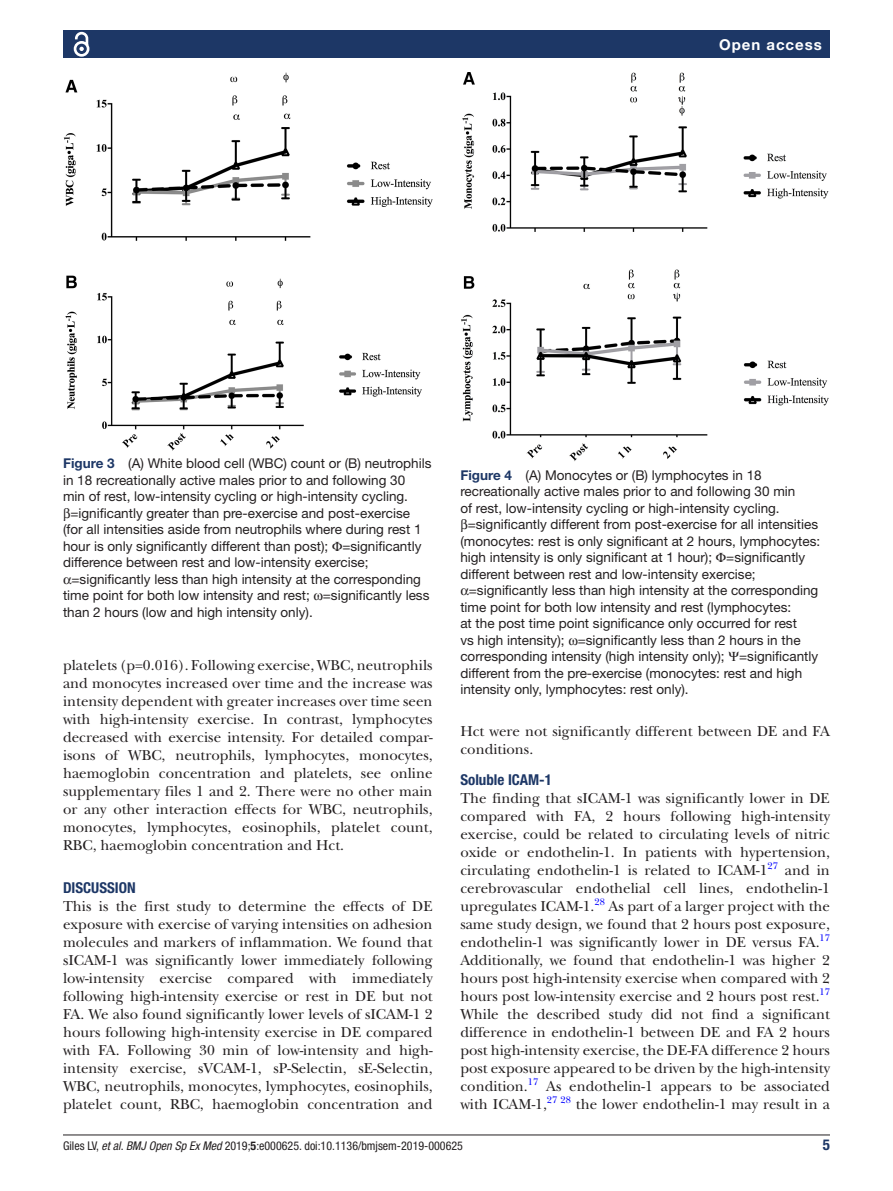
<style>
.page{position:relative;width:893px;height:1191px;background:#fff}
.page>*{position:absolute;margin:0;border:0;box-sizing:border-box;transform-origin:0 0}
.t1{font:15px/18px "New Baskerville";color:#231f20;text-align:justify}
.t2{font:700 condensed 15px "Helvetica Neue LT Std";color:#1d3766}
.t3{font:700 15px "Helvetica Neue LT Std";letter-spacing:.065em;color:#fff}
.t4{font:13.5px "Helvetica Neue LT Std";color:#231f20}
.t5{font:condensed 12px "Helvetica Neue LT Std";color:#231f20}
.t6{font:9.9px "New Baskerville";color:#00f}
.s1{font-weight:700;color:#1d3766}
.s2{font-style:italic}
.s3{font-weight:700}
</style>
<div class="page">
<hr style="left:63px;top:1134px;width:767px;height:1px;background:#231f20">
<div style="left:63px;top:31px;width:767px;height:27px;background:#1d3766"></div>
<svg style="left:73px;top:31px;width:17px;height:26px"></svg>
<img style="left:63px;top:73px;width:370px;height:377px">
<img style="left:461px;top:73px;width:368px;height:388px">
<p class="t3" style="left:719px;top:35px;width:104px">Open access</p>
<p class="t4" style="left:63px;top:455px;width:370px"><span class="s1">Figure 3</span> (A) White blood cell (WBC) count or (B) neutrophils</p>
<p class="t4" style="left:63px;top:472px;width:344px">in 18 recreationally active males prior to and following 30</p>
<p class="t4" style="left:63px;top:488px;width:347px">min of rest, low-intensity cycling or high-intensity cycling.</p>
<p class="t4" style="left:70px;top:505px;width:341px">=ignificantly greater than pre-exercise and post-exercise</p>
<p class="t4" style="left:63px;top:521px;width:360px">(for all intensities aside from neutrophils where during rest 1</p>
<p class="t4" style="left:63px;top:538px;width:360px">hour is only significantly different than post); =significantly</p>
<p class="t4" style="left:63px;top:554px;width:307px">difference between rest and low-intensity exercise;</p>
<p class="t4" style="left:72px;top:571px;width:351px">=significantly less than high intensity at the corresponding</p>
<p class="t4" style="left:63px;top:587px;width:368px">time point for both low intensity and rest; =significantly less</p>
<p class="t4" style="left:63px;top:604px;width:251px">than 2 hours (low and high intensity only).</p>
<p class="t1" style="left:63px;top:656px;width:371px">platelets (p=0.016). Following exercise, WBC, neutrophils and monocytes increased over time and the increase was intensity dependent with greater increases over time seen with high-intensity exercise. In contrast, lymphocytes decreased with exercise intensity. For detailed compar&shy;isons of WBC, neutrophils, lymphocytes, monocytes, haemoglobin concentration and platelets, see online supplementary files 1 and 2. There were no other main or any other interaction effects for WBC, neutrophils, monocytes, lymphocytes, eosinophils, platelet count, RBC, haemoglobin concentration and Hct.</p>
<p class="t2" style="left:63px;top:879px;width:8px">DISC</p>
<p class="t2" style="left:91px;top:879px;width:46px">USSION</p>
<p class="t1" style="left:63px;top:897px;width:371px">This is the first study to determine the effects of DE exposure with exercise of varying intensities on adhesion molecules and markers of inflammation. We found that sICAM-1 was significantly lower immediately following low-intensity exercise compared with immediately following high-intensity exercise or rest in DE but not FA. We also found significantly lower levels of sICAM-1 2 hours following high-intensity exercise in DE compared with FA. Following 30 min of low-intensity and high&shy;intensity exercise, sVCAM-1, sP-Selectin, sE-Selectin, WBC, neutrophils, monocytes, lymphocytes, eosinophils, platelet count, RBC, haemoglobin concentration and</p>
<p class="t4" style="left:460px;top:467px;width:303px"><span class="s1">Figure 4</span> (A) Monocytes or (B) lymphocytes in 18</p>
<p class="t4" style="left:460px;top:483px;width:337px">recreationally active males prior to and following 30 min</p>
<p class="t4" style="left:460px;top:500px;width:321px">of rest, low-intensity cycling or high-intensity cycling.</p>
<p class="t4" style="left:468px;top:516px;width:352px">=significantly different from post-exercise for all intensities</p>
<p class="t4" style="left:460px;top:533px;width:361px">(monocytes: rest is only significant at 2 hours, lymphocytes:</p>
<p class="t4" style="left:460px;top:549px;width:346px">high intensity is only significant at 1 hour); =significantly</p>
<p class="t4" style="left:460px;top:566px;width:297px">different between rest and low-intensity exercise;</p>
<p class="t4" style="left:469px;top:582px;width:351px">=significantly less than high intensity at the corresponding</p>
<p class="t4" style="left:460px;top:598px;width:332px">time point for both low intensity and rest (lymphocytes:</p>
<p class="t4" style="left:460px;top:615px;width:338px">at the post time point significance only occurred for rest</p>
<p class="t4" style="left:460px;top:631px;width:342px">vs high intensity); =significantly less than 2 hours in the</p>
<p class="t4" style="left:460px;top:648px;width:359px">corresponding intensity (high intensity only); =significantly</p>
<p class="t4" style="left:460px;top:664px;width:343px">different from the pre-exercise (monocytes: rest and high</p>
<p class="t4" style="left:460px;top:681px;width:230px">intensity only, lymphocytes: rest only).</p>
<p class="t1" style="left:460px;top:722px;width:371px">Hct were not significantly different between DE and FA conditions.</p>
<p class="t2" style="left:460px;top:771px;width:93px">SOLUBLE ICAM-1</p>
<p class="t1" style="left:460px;top:789px;width:371px">The finding that sICAM-1 was significantly lower in DE compared with FA, 2 hours following high-intensity exercise, could be related to circulating levels of nitric oxide or endothelin-1. In patients with hypertension, circulating endothelin-1 is related to ICAM-1<sup>27</sup></p>
<p class="t1" style="left:460px;top:861px;width:371px;text-indent:325px">and in cerebrovascular endothelial cell lines, endothelin-1 upregulates ICAM-1.</p>
<p class="t6" style="left:594px;top:895px;width:12px">28</p>
<p class="t1" style="left:460px;top:897px;width:371px;text-indent:148px">As part of a larger project with the same study design, we found that 2 hours post exposure, endothelin-1 was significantly lower in DE versus FA.</p>
<p class="t6" style="left:820px;top:931px;width:12px">17</p>
<p class="t1" style="left:460px;top:951px;width:371px">Additionally, we found that endothelin-1 was higher 2 hours post high-intensity exercise when compared with 2 hours post low-intensity exercise and 2 hours post rest.</p>
<p class="t6" style="left:820px;top:985px;width:12px">17</p>
<p class="t1" style="left:460px;top:1005px;width:371px">While the described study did not find a significant difference in endothelin-1 between DE and FA 2 hours post high-intensity exercise, the DE-FA difference 2 hours post exposure appeared to be driven by the high-intensity condition.</p>
<p class="t6" style="left:528px;top:1075px;width:12px">17</p>
<p class="t1" style="left:460px;top:1077px;width:371px;text-indent:86px">As endothelin-1 appears to be associated with ICAM-1,</p>
<p class="t6" style="left:547px;top:1093px;width:25px">27 28</p>
<p class="t1" style="left:576px;top:1095px;width:256px">the lower endothelin-1 may result in a</p>
<p class="t5" style="left:63px;top:1138px;width:401px">Giles LV, <span class="s2">et al</span>. <span class="s2">BMJ Open Sp Ex Med</span> 2019;<span class="s3">5</span>:e000625. doi:10.1136/bmjsem-2019-000625</p>
<p class="t2" style="left:823px;top:1135px;width:9px">5</p>
</div>
